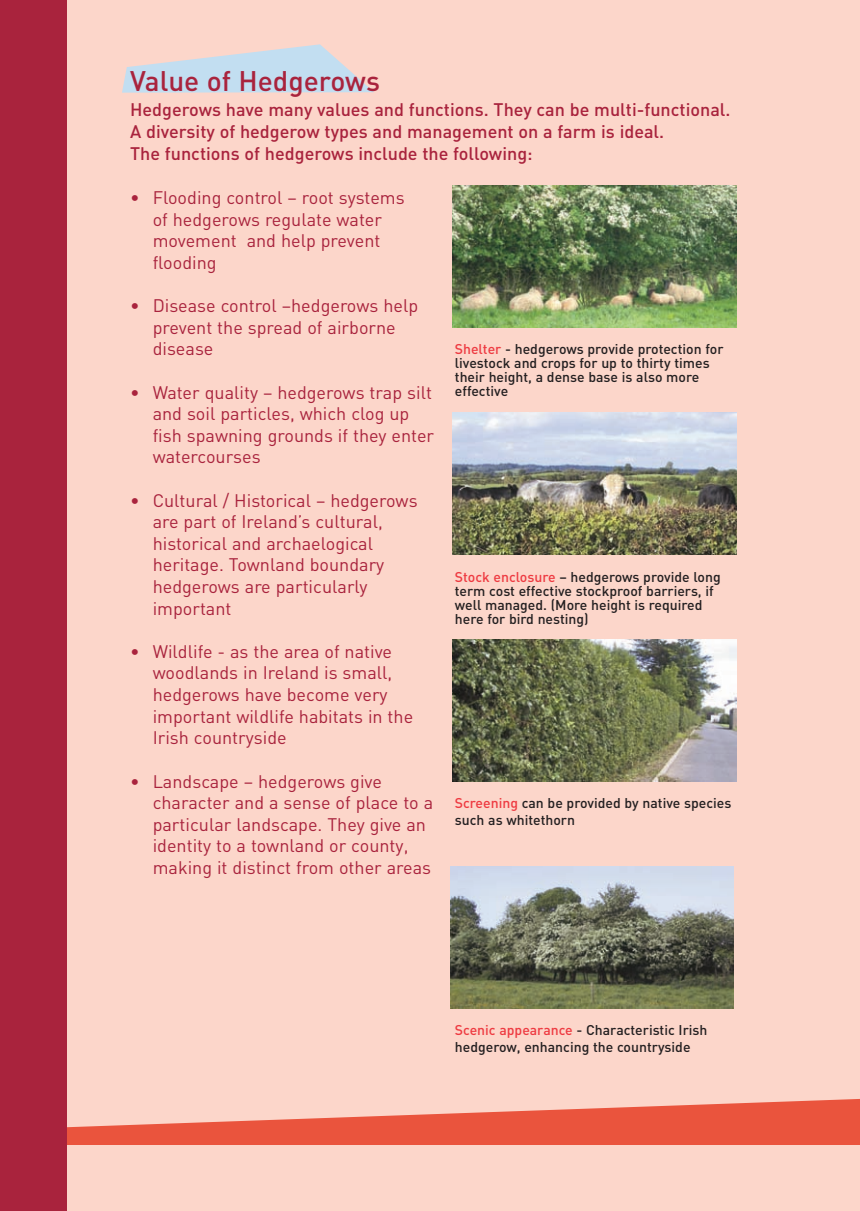
<style>
.page{position:relative;width:860px;height:1211px;background:#fff}
.page>*{position:absolute;margin:0;border:0;box-sizing:border-box;transform-origin:0 0}
.t1{font:500 28px "DIN";color:#a9233d}
.t2{font:18px/21.6px "DIN";color:#a9233d}
.t3{font:500 18px/21.6px "DIN";color:#a9233d}
.t4{font:500 14px/14px "DIN";color:#231f20}
.s1{color:#ee3a41}
</style>
<div class="page">
<div style="left:0;top:0;width:859px;height:1211px;background:#fcd6ca"></div>
<svg style="left:122px;top:44px;width:252px;height:49px"></svg>
<svg style="left:67px;top:1099px;width:792px;height:45px;fill:#ea543d"></svg>
<div style="left:0;top:0;width:67px;height:1211px;background:#a9233d"></div>
<img style="left:452px;top:186px;width:284px;height:141px">
<img style="left:452px;top:413px;width:284px;height:141px">
<img style="left:452px;top:639px;width:284px;height:142px">
<img style="left:450px;top:866px;width:283px;height:142px">
<h1 class="t1" style="left:130px;top:64px;width:251px">Value of Hedgerows</h1>
<p class="t3" style="left:130px;top:99px;width:601px">Hedgerows have many values and functions. They can be multi-functional.<br>A diversity of hedgerow types and management on a farm is ideal.<br>The functions of hedgerows include the following:</p>
<p class="t2" style="left:152px;top:186px;width:253px;text-indent:-22px">• Flooding control – root systems of hedgerows regulate water movement and help prevent flooding</p>
<p class="t2" style="left:152px;top:294px;width:267px;text-indent:-22px">• Disease control –hedgerows help prevent the spread of airborne disease</p>
<p class="t2" style="left:152px;top:381px;width:283px;text-indent:-22px">• Water quality – hedgerows trap silt and soil particles, which clog up fish spawning grounds if they enter watercourses</p>
<p class="t2" style="left:152px;top:489px;width:266px;text-indent:-22px">• Cultural / Historical – hedgerows are part of Ireland’s cultural, historical and archaelogical heritage. Townland boundary hedgerows are particularly important</p>
<p class="t2" style="left:152px;top:640px;width:262px;text-indent:-22px">• Wildlife - as the area of native woodlands in Ireland is small, hedgerows have become very important wildlife habitats in the<br>Irish countryside</p>
<p class="t2" style="left:152px;top:769px;width:282px;text-indent:-22px">• Landscape – hedgerows give character and a sense of place to a particular landscape. They give an identity to a townland or county, making it distinct from other areas</p>
<p class="t4" style="left:454px;top:342px;width:270px"><span class="s1">Shelter</span> - hedgerows provide protection for livestock and crops for up to thirty times their height, a dense base is also more effective</p>
<p class="t4" style="left:454px;top:569px;width:267px"><span class="s1">Stock enclosure</span> – hedgerows provide long term cost effective stockproof barriers, if well managed. (More height is required here for bird nesting)</p>
<p class="t4" style="left:454px;top:794px;width:278px;line-height:16.8px"><span class="s1">Screening</span> can be provided by native species such as whitethorn</p>
<p class="t4" style="left:454px;top:1021px;width:254px;line-height:16.8px"><span class="s1">Scenic appearance</span> - Characteristic Irish hedgerow, enhancing the countryside</p>
</div>
